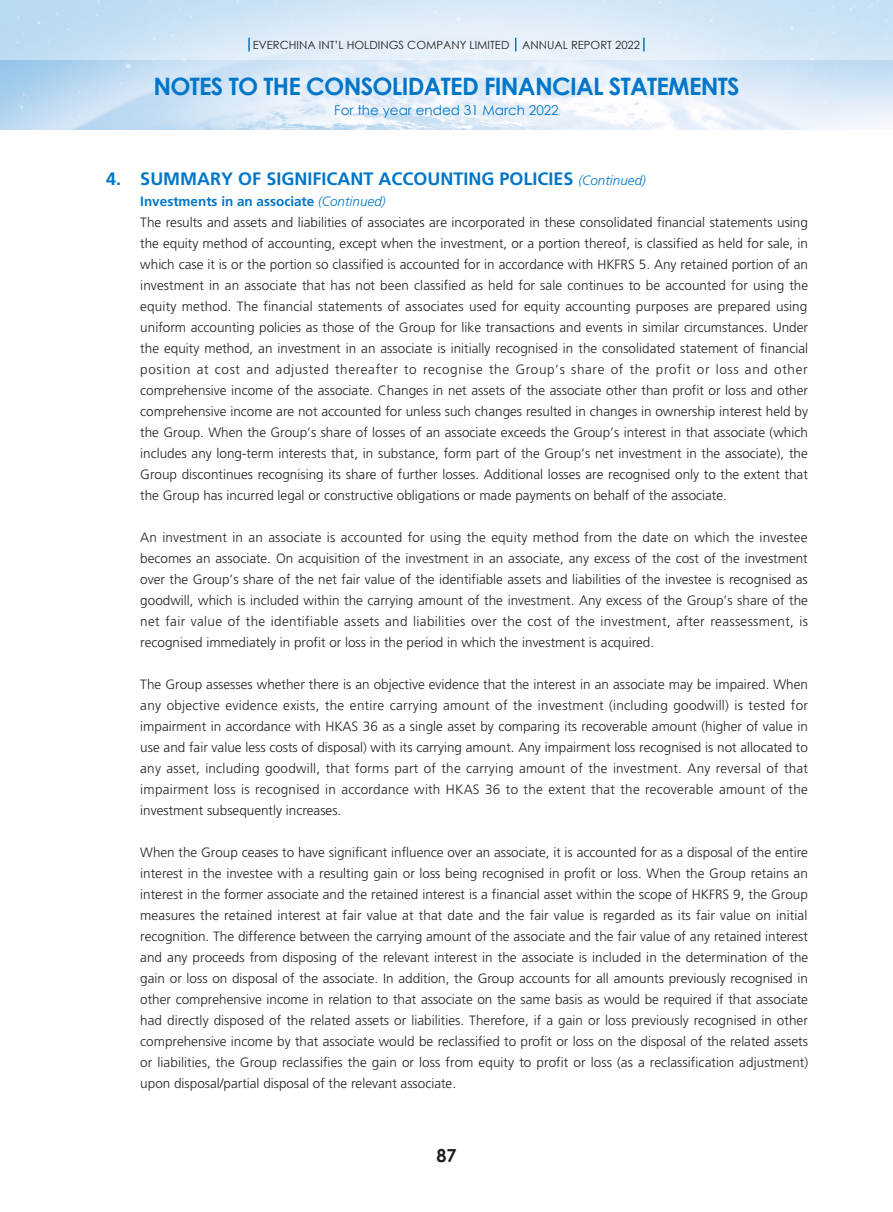
<style>
.page{position:relative;width:893px;height:1212px;background:#fff}
.page>*{position:absolute;margin:0;border:0;box-sizing:border-box;transform-origin:0 0}
.t1{font:700 24px "Century Gothic";letter-spacing:-.03em;color:#0076c8}
.t2{font:700 18px "Frutiger LT Std";color:#0076c8}
.t3{font:700 18px "Century Gothic";color:#231f20}
.t4{font:300 13.5px/21px "Frutiger LT Std";color:#231f20;text-align:justify}
.t5{font:13.5px "Century Gothic";color:#0076c8}
.t6{font:11.25px "Century Gothic";color:#231f20}
.s1{font-weight:300;font-style:italic;font-size:13.5px}
.s2{font-weight:700;color:#0076c8}
.s3{font-style:italic;color:#0076c8}
</style>
<div class="page">
<img style="left:0;top:60px;width:893px;height:70px">
<svg style="left:0;top:0;width:893px;height:60px;background:#d4e7f6"></svg>
<svg style="left:248px;top:38px;width:2px;height:13px"></svg>
<svg style="left:515px;top:38px;width:1px;height:13px"></svg>
<svg style="left:643px;top:38px;width:2px;height:13px"></svg>
<p class="t6" style="left:253px;top:37px;width:389px">EVERCHINA INT’L HOLDINGS COMPANY LIMITED ANNUAL REPORT 2022</p>
<h1 class="t1" style="left:153px;top:68px;width:588px">NOTES TO THE CONSOLIDATED FINANCIAL STATEMENTS</h1>
<p class="t5" style="left:334px;top:101px;width:226px">For the year ended 31 March 2022</p>
<h2 class="t2" style="left:106px;top:168px;width:541px">4. SUMMARY OF SIGNIFICANT ACCOUNTING POLICIES <span class="s1">(Continued)</span></h2>
<p class="t4" style="left:140px;top:191px;width:669px;text-align:left"><span class="s2">Investments in an associate</span> <span class="s3">(Continued)<br></span>The results and assets and liabilities of associates are incorporated in these consolidated financial statements using the equity method of accounting, except when the investment, or a portion thereof, is classified as held for sale, in which case it is or the portion so classified is accounted for in accordance with HKFRS 5. Any retained portion of an investment in an associate that has not been classified as held for sale continues to be accounted for using the equity method. The financial statements of associates used for equity accounting purposes are prepared using uniform accounting policies as those of the Group for like transactions and events in similar circumstances. Under the equity method, an investment in an associate is initially recognised in the consolidated statement of financial position at cost and adjusted thereafter to recognise the Group’s share of the profit or loss and other comprehensive income of the associate. Changes in net assets of the associate other than profit or loss and other comprehensive income are not accounted for unless such changes resulted in changes in ownership interest held by the Group. When the Group’s share of losses of an associate exceeds the Group’s interest in that associate (which includes any long-term interests that, in substance, form part of the Group’s net investment in the associate), the Group discontinues recognising its share of further losses. Additional losses are recognised only to the extent that the Group has incurred legal or constructive obligations or made payments on behalf of the associate.</p>
<p class="t4" style="left:140px;top:527px;width:669px">An investment in an associate is accounted for using the equity method from the date on which the investee becomes an associate. On acquisition of the investment in an associate, any excess of the cost of the investment over the Group’s share of the net fair value of the identifiable assets and liabilities of the investee is recognised as goodwill, which is included within the carrying amount of the investment. Any excess of the Group’s share of the net fair value of the identifiable assets and liabilities over the cost of the investment, after reassessment, is recognised immediately in profit or loss in the period in which the investment is acquired.</p>
<p class="t4" style="left:140px;top:674px;width:669px">The Group assesses whether there is an objective evidence that the interest in an associate may be impaired. When any objective evidence exists, the entire carrying amount of the investment (including goodwill) is tested for impairment in accordance with HKAS 36 as a single asset by comparing its recoverable amount (higher of value in use and fair value less costs of disposal) with its carrying amount. Any impairment loss recognised is not allocated to any asset, including goodwill, that forms part of the carrying amount of the investment. Any reversal of that impairment loss is recognised in accordance with HKAS 36 to the extent that the recoverable amount of the investment subsequently increases.</p>
<p class="t4" style="left:140px;top:842px;width:669px">When the Group ceases to have significant influence over an associate, it is accounted for as a disposal of the entire interest in the investee with a resulting gain or loss being recognised in profit or loss. When the Group retains an interest in the former associate and the retained interest is a financial asset within the scope of HKFRS 9, the Group measures the retained interest at fair value at that date and the fair value is regarded as its fair value on initial recognition. The difference between the carrying amount of the associate and the fair value of any retained interest and any proceeds from disposing of the relevant interest in the associate is included in the determination of the gain or loss on disposal of the associate. In addition, the Group accounts for all amounts previously recognised in other comprehensive income in relation to that associate on the same basis as would be required if that associate had directly disposed of the related assets or liabilities. Therefore, if a gain or loss previously recognised in other comprehensive income by that associate would be reclassified to profit or loss on the disposal of the related assets or liabilities, the Group reclassifies the gain or loss from equity to profit or loss (as a reclassification adjustment) upon disposal/partial disposal of the relevant associate.</p>
<h2 class="t3" style="left:436px;top:1142px;width:22px">87</h2>
</div>
